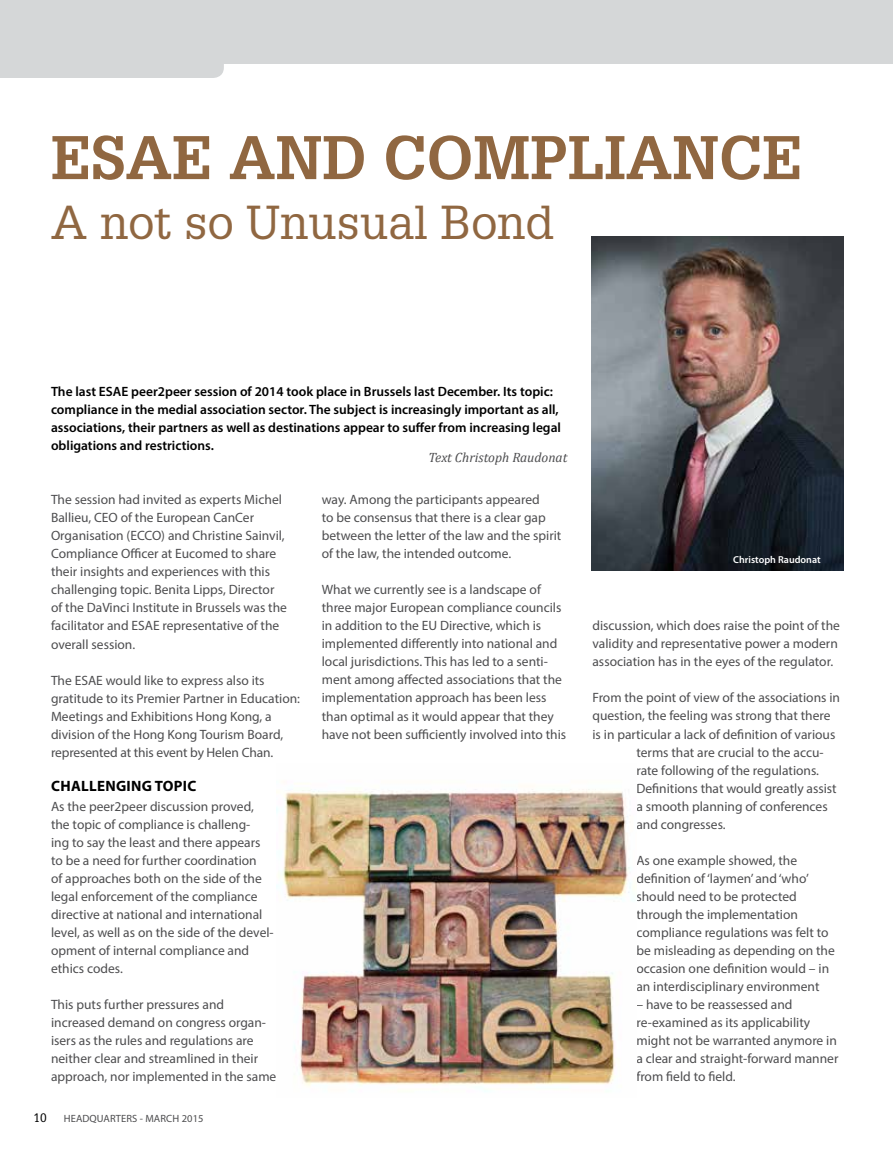
<style>
.page{position:relative;width:893px;height:1149px;background:#fff}
.page>*{position:absolute;margin:0;border:0;box-sizing:border-box;transform-origin:0 0}
.t1{font:700 60px "Glypha LT";color:#906741}
.t2{font:46.5px "Glypha LT";color:#906741}
.t3{font:700 15px "Myriad Pro";letter-spacing:.02em;color:#000}
.t4{font:13.5px/18px "Myriad Pro";color:#4d4d4f}
.t5{font:600 13.5px/18px "Myriad Pro";color:#000}
.t6{font:italic 13.5px "Cambria";color:#4d4d4f}
.t7{font:12px "Glypha LT";color:#000}
.t8{font:10.5px "Myriad Pro";letter-spacing:.01em;color:#4d4d4f}
.t9{font:600 10.05px "Myriad Pro";color:#fff}
</style>
<div class="page">
<div style="left:0;top:0;width:893px;height:64px;background:#d5d7d8"></div>
<div style="left:0;top:64px;width:224px;height:14px;background:#d5d7d8"></div>
<img style="left:276px;top:789px;width:359px;height:303px">
<img style="left:591px;top:236px;width:252px;height:334px">
<h1 class="t1" style="left:51px;top:120px;width:41px">ESAE</h1>
<h1 class="t1" style="left:229px;top:120px;width:575px">AND COMPLIANCE</h1>
<h2 class="t2" style="left:51px;top:194px;width:504px">A not so Unusual Bond</h2>
<p class="t5" style="left:51px;top:382px;width:511px">The last ESAE peer2peer session of 2014 took place in Brussels last December. Its topic: compliance in the medial association sector. The subject is increasingly important as all, associations, their partners as well as destinations appear to suffer from increasing legal obligations and restrictions.</p>
<p class="t6" style="left:428px;top:448px;width:140px">Text Christoph Raudonat</p>
<p class="t4" style="left:51px;top:490px;width:237px">The session had invited as experts Michel Ballieu, CEO of the European CanCer Organisation (ECCO) and Christine Sainvil, Compliance Officer at Eucomed to share their insights and experiences with this challenging topic. Benita Lipps, Director of the DaVinci Institute in Brussels was the facilitator and ESAE representative of the overall session.</p>
<p class="t4" style="left:51px;top:670px;width:251px">The ESAE would like to express also its gratitude to its Premier Partner in Education:<br>Meetings and Exhibitions Hong Kong, a division of the Hong Kong Tourism Board, represented at this event by Helen Chan.</p>
<p class="t3" style="left:51px;top:776px;width:145px">CHALLENGING TOPIC</p>
<p class="t4" style="left:51px;top:796px;width:224px">As the peer2peer discussion proved, the topic of compliance is challeng-<br>ing to say the least and there appears to be a need for further coordination<br>of approaches both on the side of the legal enforcement of the compliance directive at national and international level, as well as on the side of the devel&shy;opment of internal compliance and ethics codes.</p>
<p class="t4" style="left:51px;top:994px;width:227px">This puts further pressures and increased demand on congress organ&shy;isers as the rules and regulations are neither clear and streamlined in their approach, nor implemented in the same</p>
<p class="t7" style="left:33px;top:1109px;width:15px">10</p>
<p class="t8" style="left:64px;top:1111px;width:141px">HEADQUARTERS - MARCH 2015</p>
<p class="t4" style="left:322px;top:490px;width:241px">way. Among the participants appeared<br>to be consensus that there is a clear gap between the letter of the law and the spirit of the law, the intended outcome.</p>
<p class="t4" style="left:322px;top:580px;width:246px">What we currently see is a landscape of three major European compliance councils in addition to the EU Directive, which is implemented differently into national and local jurisdictions. This has led to a senti&shy;ment among affected associations that the implementation approach has been less than optimal as it would appear that they have not been sufficiently involved into this</p>
<p class="t9" style="left:733px;top:553px;width:89px">Christoph Raudonat</p>
<p class="t4" style="left:592px;top:616px;width:249px">discussion, which does raise the point of the validity and representative power a modern association has in the eyes of the regulator.</p>
<p class="t4" style="left:592px;top:688px;width:249px">From the point of view of the associations in</p>
<p class="t4" style="left:592px;top:706px;width:239px">question, the feeling was strong that there</p>
<p class="t4" style="left:592px;top:724px;width:244px">is in particular a lack of definition of various</p>
<p class="t4" style="left:636px;top:742px;width:189px">terms that are crucial to the accu-</p>
<p class="t4" style="left:636px;top:760px;width:184px">rate following of the regulations.</p>
<p class="t4" style="left:636px;top:778px;width:202px">Definitions that would greatly assist</p>
<p class="t4" style="left:636px;top:796px;width:193px">a smooth planning of conferences</p>
<p class="t4" style="left:636px;top:814px;width:91px">and congresses.</p>
<p class="t4" style="left:636px;top:850px;width:200px">As one example showed, the definition of ‘laymen’ and ‘who’ should need to be protected through the implementation compliance regulations was felt to be misleading as depending on the occasion one definition would – in an interdisciplinary environment</p>
<p class="t4" style="left:636px;top:994px;width:203px">– have to be reassessed and re-examined as its applicability might not be warranted anymore in a clear and straight-forward manner from field to field.</p>
</div>
